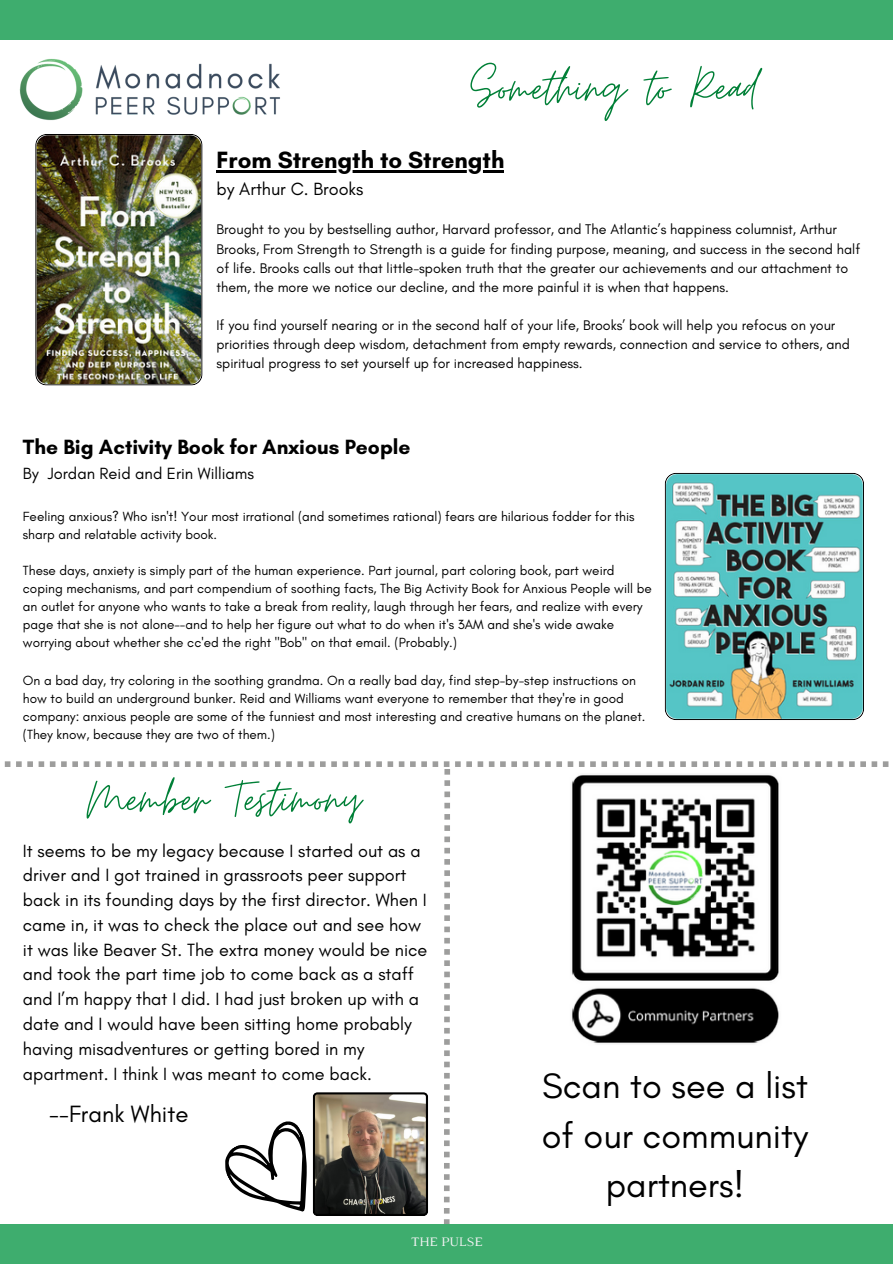
<style>
.page{position:relative;width:893px;height:1264px;background:#fff}
.page>*{position:absolute;margin:0;border:0;box-sizing:border-box;transform-origin:0 0}
.t1{font:55.8px "Moon Time";color:#008037}
.t2{font:36px/49.5px "Glacial Indifference";color:#000;text-align:center}
.t3{font:700 24px "Glacial Indifference";color:#000}
.t4{font:24px "Glacial Indifference";color:#000}
.t5{font:700 21px "Glacial Indifference";color:#000}
.t6{font:18px/24.8px "Glacial Indifference";color:#000}
.t7{font:16.5px "Glacial Indifference";color:#000}
.t8{font:14.25px/19.2px "Glacial Indifference";color:#000}
.t9{font:13.5px/18px "Glacial Indifference";color:#000}
.t10{font:13.2px "Luthier";color:#f5f3f5}
</style>
<div class="page">
<div style="left:0;top:1223px;width:892px;height:40px;background:#3ead6e"></div>
<img style="left:19px;top:58px;width:261px;height:63px">
<img style="left:35px;top:134px;width:167px;height:251px">
<svg style="left:664px;top:473px;width:199px;height:247px;background:#72aeab"></svg>
<svg style="left:5px;top:761px;width:887px;height:463px"></svg>
<hr style="left:216px;top:170px;width:288px;height:2px;background:#000">
<div style="left:0;top:0;width:892px;height:39px;background:#3ead6e"></div>
<h2 class="t1" style="left:470px;top:54px;width:290px">Something to Read</h2>
<p class="t3" style="left:216px;top:145px;width:289px">From Strength to Strength</p>
<p class="t6" style="left:216px;top:176px;width:148px">by Arthur C. Brooks</p>
<h1 class="t8" style="left:216px;top:220px;width:645px">Brought to you by bestselling author, Harvard professor, and The Atlantic’s happiness columnist, Arthur Brooks, From Strength to Strength is a guide for finding purpose, meaning, and success in the second half of life. Brooks calls out that little-spoken truth that the greater our achievements and our attachment to them, the more we notice our decline, and the more painful it is when that happens.</h1>
<p class="t8" style="left:216px;top:315px;width:635px">If you find yourself nearing or in the second half of your life, Brooks’ book will help you refocus on your priorities through deep wisdom, detachment from empty rewards, connection and service to others, and spiritual progress to set yourself up for increased happiness.</p>
<p class="t5" style="left:23px;top:434px;width:389px">The Big Activity Book for Anxious People</p>
<p class="t7" style="left:23px;top:463px;width:233px">By Jordan Reid and Erin Williams</p>
<h4 class="t9" style="left:23px;top:507px;width:613px">Feeling anxious? Who isn't! Your most irrational (and sometimes rational) fears are hilarious fodder for this sharp and relatable activity book.</h4>
<p class="t9" style="left:23px;top:561px;width:630px">These days, anxiety is simply part of the human experience. Part journal, part coloring book, part weird coping mechanisms, and part compendium of soothing facts, The Big Activity Book for Anxious People will be an outlet for anyone who wants to take a break from reality, laugh through her fears, and realize with every page that she is not alone--and to help her figure out what to do when it's 3AM and she's wide awake worrying about whether she cc'ed the right "Bob" on that email. (Probably.)</p>
<p class="t9" style="left:23px;top:671px;width:624px">On a bad day, try coloring in the soothing grandma. On a really bad day, find step-by-step instructions on how to build an underground bunker. Reid and Williams want everyone to remember that they're in good company: anxious people are some of the funniest and most interesting and creative humans on the planet. (They know, because they are two of them.)</p>
<p class="t1" style="left:87px;top:765px;width:276px">Member Testimony</p>
<h3 class="t6" style="left:23px;top:838px;width:406px">It seems to be my legacy because I started out as a driver and I got trained in grassroots peer support back in its founding days by the first director. When I came in, it was to check the place out and see how it was like Beaver St. The extra money would be nice and took the part time job to come back as a staff and I’m happy that I did. I had just broken up with a date and I would have been sitting home probably having misadventures or getting bored in my apartment. I think I was meant to come back.</h3>
<p class="t4" style="left:49px;top:1099px;width:141px">--Frank White</p>
<p class="t10" style="left:411px;top:1236px;width:73px">THE PULSE</p>
<h5 class="t2" style="left:541px;top:1060px;width:268px">Scan to see a list of our community partners!</h5>
</div>
